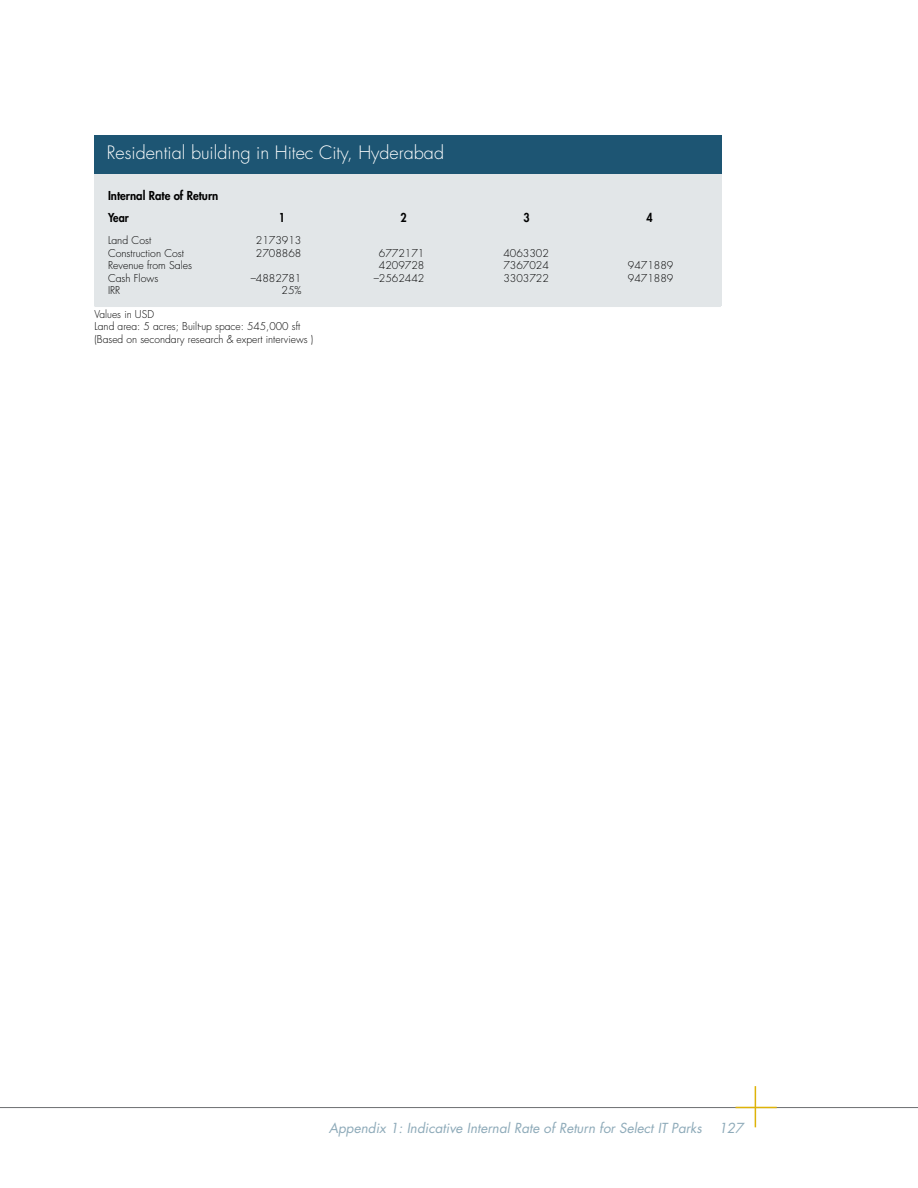
<style>
.page{position:relative;width:918px;height:1188px;background:#fff}
.page>*{position:absolute;margin:0;border:0;box-sizing:border-box;transform-origin:0 0}
.t1{font:300 18px "Futura";color:#fff}
.t2{font:italic 13.5px "Futura";color:#8eaab9}
.t3{font:800 12px/21.9px "Futura";color:#000;scale:.95 1}
.t4{font:800 12px "Futura";color:#000;scale:.9 1}
.t5{font:300 10.5px/12.6px "Futura";color:#000}
</style>
<div class="page">
<hr style="left:0;top:1107px;width:918px;height:1px;background:#6d6f71">
<hr style="left:755px;top:1086px;width:1px;height:41px;background:#deb308">
<hr style="left:736px;top:1107px;width:41px;height:1px;background:#deb308">
<div style="left:94px;top:171px;width:628px;height:135px;background:#e2e6e8"></div>
<div style="left:94px;top:135px;width:628px;height:39px;background:#1d5573"></div>
<hr style="left:94px;top:306px;width:627px;height:1px;background:#e2e6e8">
<h1 class="t1" style="left:107px;top:141px;width:339px">Residential building in Hitec City, Hyderabad</h1>
<p class="t3" style="left:108px;top:185px;width:118px">Internal Rate of Return<br>Year</p>
<p class="t4" style="left:279px;top:210px;width:8px">1</p>
<p class="t4" style="left:400px;top:210px;width:8px">2</p>
<p class="t4" style="left:523px;top:210px;width:8px">3</p>
<p class="t4" style="left:646px;top:210px;width:8px">4</p>
<p class="t5" style="left:108px;top:234px;width:45px">Land Cost</p>
<p class="t5" style="left:256px;top:234px;width:47px">2173913</p>
<p class="t5" style="left:108px;top:247px;width:78px">Construction Cost</p>
<p class="t5" style="left:256px;top:247px;width:47px">2708868</p>
<p class="t5" style="left:379px;top:247px;width:47px">6772171</p>
<p class="t5" style="left:503px;top:247px;width:47px">4063302</p>
<p class="t5" style="left:108px;top:259px;width:86px">Revenue from Sales</p>
<p class="t5" style="left:379px;top:259px;width:47px">4209728</p>
<p class="t5" style="left:503px;top:259px;width:47px">7367024</p>
<p class="t5" style="left:628px;top:259px;width:47px">9471889</p>
<p class="t5" style="left:108px;top:272px;width:52px">Cash Flows</p>
<p class="t5" style="left:251px;top:272px;width:52px">–4882781</p>
<p class="t5" style="left:374px;top:272px;width:52px">–2562442</p>
<p class="t5" style="left:503px;top:272px;width:47px">3303722</p>
<p class="t5" style="left:628px;top:272px;width:47px">9471889</p>
<p class="t5" style="left:108px;top:284px;width:7px">IRR</p>
<p class="t5" style="left:282px;top:284px;width:21px">25%</p>
<p class="t5" style="left:94px;top:308px;width:220px">Values in USD<br>Land area: 5 acres; Built-up space: 545,000 sft (Based on secondary research &amp; expert interviews )</p>
<p class="t2" style="left:329px;top:1119px;width:416px">Appendix 1: Indicative Internal Rate of Return for Select IT Parks 127</p>
</div>
